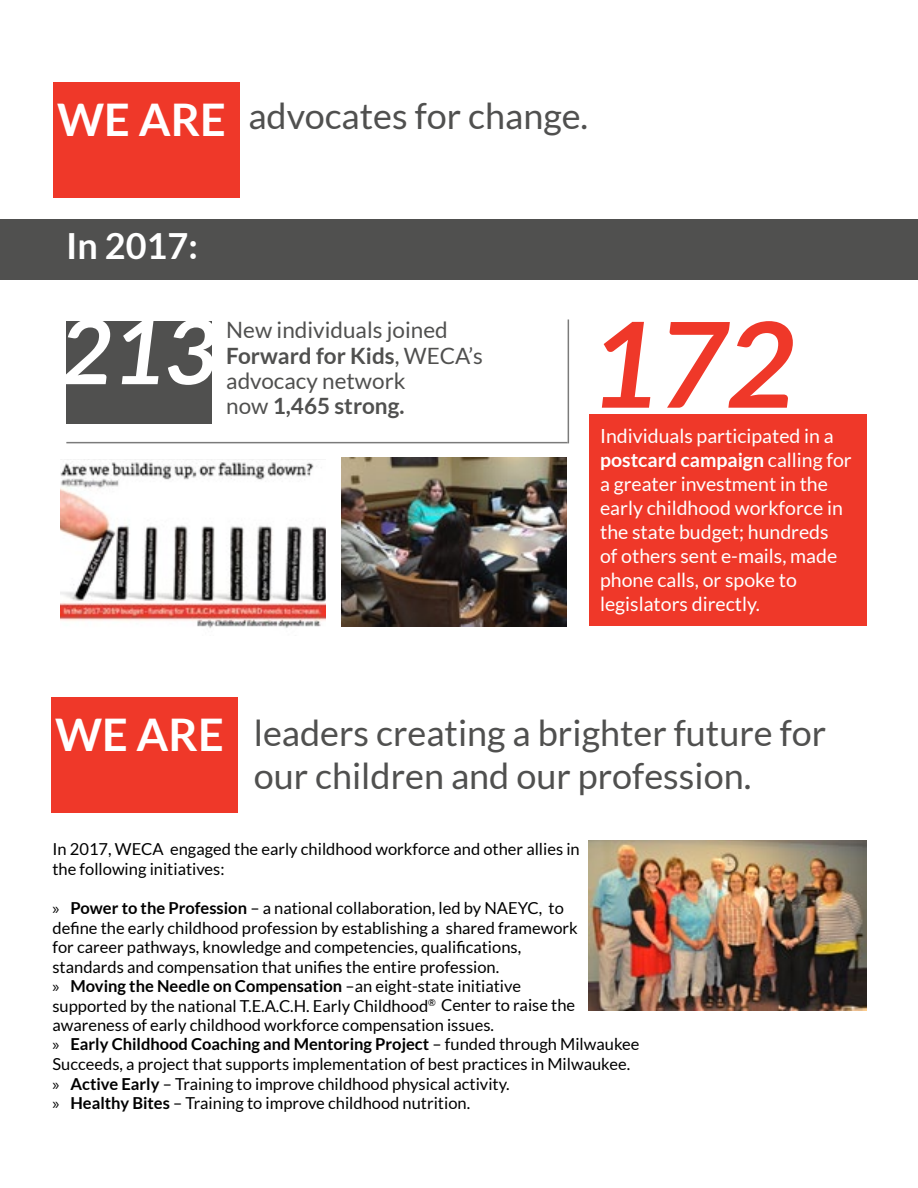
<style>
.page{position:relative;width:918px;height:1188px;background:#fff}
.page>*{position:absolute;margin:0;border:0;box-sizing:border-box;transform-origin:0 0}
.t1{font:italic 700 118.5px "Lato";color:#ef3829}
.t2{font:italic 700 90px "Lato";color:#fff}
.t3{font:700 45px "Lato";color:#fff}
.t4{font:36px/43.5px "Lato";color:#50504f}
.t5{font:700 36px "Lato";color:#fff}
.t6{font:22.5px/25.5px "Lato";color:#50504f}
.t7{font:19.5px/24px "Lato";color:#fff}
.t8{font:16.5px/19.5px "Lato";color:#000}
.s1{font-weight:700;font-size:45px;color:#fff}
.s2{font-weight:700}
.s3{font-family:"Myriad Pro"}
</style>
<div class="page">
<div style="left:66px;top:321px;width:146px;height:103px;background:#50504f"></div>
<div style="left:589px;top:415px;width:278px;height:211px;background:#ef3829"></div>
<hr style="left:568px;top:320px;width:1px;height:123px;background:#50504f">
<hr style="left:66px;top:442px;width:502px;height:1px;background:#50504f">
<img style="left:341px;top:458px;width:226px;height:168px">
<img style="left:60px;top:461px;width:265px;height:167px">
<img style="left:589px;top:841px;width:278px;height:169px">
<div style="left:53px;top:82px;width:186px;height:116px;background:#ef3829"></div>
<div style="left:51px;top:698px;width:186px;height:115px;background:#ef3829"></div>
<div style="left:0;top:219px;width:918px;height:61px;background:#50504f"></div>
<h3 class="t4" style="left:57px;top:94px;width:533px"><span class="s1">WE ARE</span> advocates for change.</h3>
<h3 class="t5" style="left:66px;top:226px;width:133px">In 2017:</h3>
<h2 class="t2" style="left:60px;top:300px;width:158px">213</h2>
<h3 class="t6" style="left:226px;top:317px;width:258px">New individuals joined<br><span class="s2">Forward for Kids</span>, WECA’s advocacy network<br>now <span class="s2">1,465 strong.</span></h3>
<h1 class="t1" style="left:589px;top:297px;width:208px">172</h1>
<p class="t7" style="left:600px;top:424px;width:253px">Individuals participated in a <span class="s2">postcard campaign</span> calling for a greater investment in the early childhood workforce in the state budget; hundreds<br>of others sent e-mails, made phone calls, or spoke to legislators directly.</p>
<h3 class="t3" style="left:55px;top:709px;width:170px">WE ARE</h3>
<h3 class="t4" style="left:254px;top:711px;width:574px">leaders creating a brighter future for our children and our profession.</h3>
<p class="t8" style="left:52px;top:840px;width:529px">In 2017, WECA engaged the early childhood workforce and other allies in the following initiatives:</p>
<p class="t8" style="left:52px;top:898px;width:588px"><span class="s3">»</span> <span class="s2">Power to the Profession</span> – a national collaboration, led by NAEYC, to<br>define the early childhood profession by establishing a shared framework<br>for career pathways, knowledge and competencies, qualifications,<br>standards and compensation that unifies the entire profession.<br><span class="s3">»</span> <span class="s2">Moving the Needle on Compensation</span> –an eight-state initiative<br>supported by the national T.E.A.C.H. Early Childhood<sup>®</sup> Center to raise the awareness of early childhood workforce compensation issues.<br><span class="s3">»</span> <span class="s2">Early Childhood Coaching and Mentoring Project</span> – funded through Milwaukee Succeeds, a project that supports implementation of best practices in Milwaukee. <span class="s3">»</span> <span class="s2">Active Early</span> – Training to improve childhood physical activity.<br><span class="s3">»</span> <span class="s2">Healthy Bites</span> – Training to improve childhood nutrition.</p>
</div>
